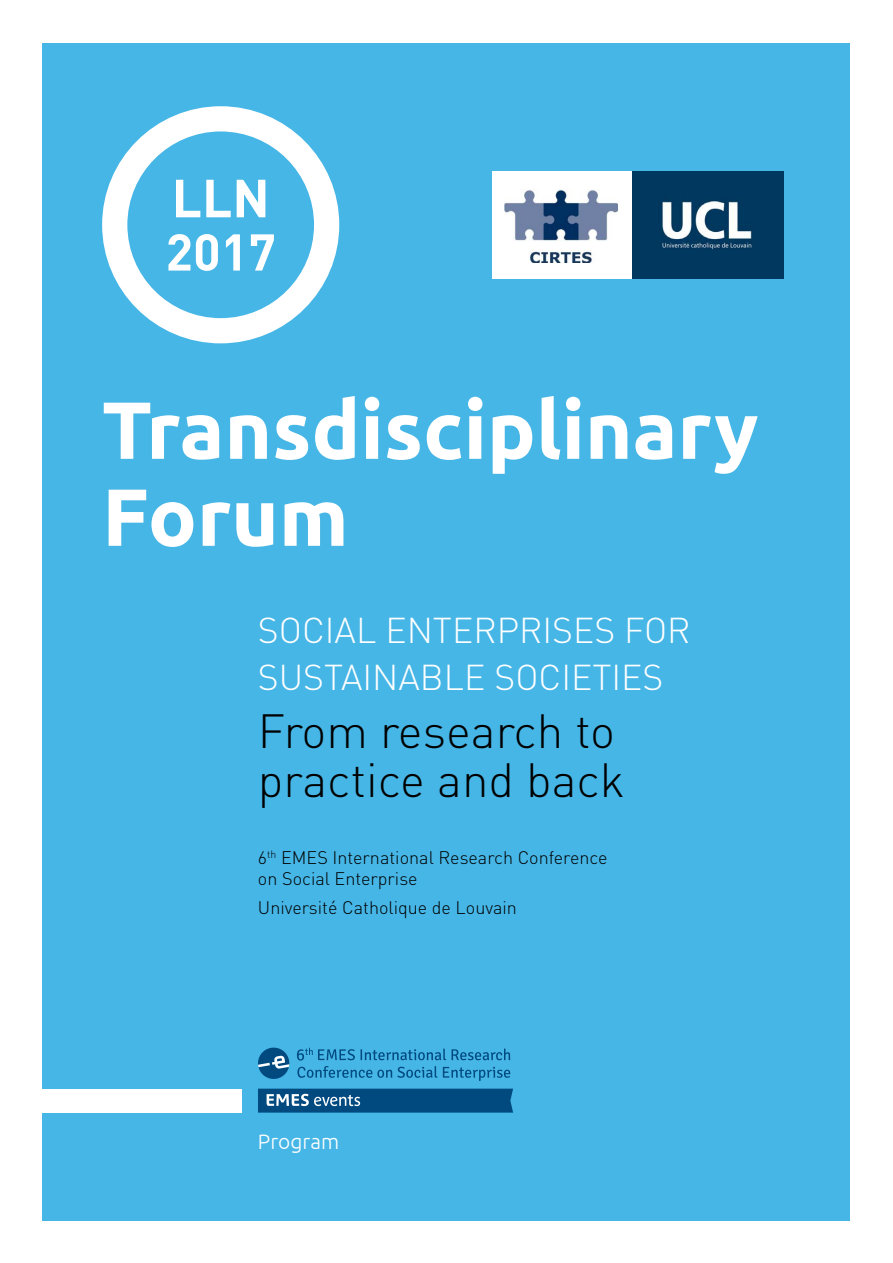
<style>
.page{position:relative;width:893px;height:1263px;background:#fff}
.page>*{position:absolute;margin:0;border:0;box-sizing:border-box;transform-origin:0 0}
.t1{font:700 81px/87px "Ubuntu";color:#fff}
.t2{font:700 52.8px "DIN";color:#fff}
.t3{font:700 50.85px "DIN";color:#fff}
.t4{font:300 47.4px/48.8px "DIN";color:#000}
.t5{font:300 35.55px/47.4px "DIN";color:#fff}
.t6{font:300 21px "Ubuntu";color:#fff}
.t7{font:300 18px/21.6px "DIN";color:#000}
</style>
<div class="page">
<div style="left:43px;top:43px;width:807px;height:1177px;background:#46b6e6"></div>
<svg style="left:111px;top:113px;width:219px;height:220px"></svg>
<div style="left:102px;top:106px;width:237px;height:237px;border:25px solid #fff;border-radius:50%"></div>
<svg style="left:361px;top:1048px;width:149px;height:12px"></svg>
<svg style="left:297px;top:1066px;width:140px;height:12px"></svg>
<svg style="left:443px;top:1067px;width:67px;height:14px"></svg>
<svg style="left:258px;top:1089px;width:255px;height:23px;background:#135789"></svg>
<svg style="left:297px;top:1048px;width:58px;height:12px"></svg>
<svg style="left:258px;top:1047px;width:32px;height:32px"></svg>
<img style="left:632px;top:171px;width:151px;height:108px">
<div style="left:492px;top:171px;width:140px;height:108px;background:#fff"></div>
<img style="left:505px;top:189px;width:113px;height:74px">
<div style="left:43px;top:1089px;width:199px;height:23px;background:#fff"></div>
<h2 class="t2" style="left:172px;top:164px;width:100px">LLN</h2>
<h3 class="t3" style="left:165px;top:219px;width:112px">2017</h3>
<h1 class="t1" style="left:102px;top:385px;width:658px">Transdisciplinary<br>Forum</h1>
<h3 class="t5" style="left:258px;top:606px;width:434px">SOCIAL ENTERPRISES FOR<br>SUSTAINABLE SOCIETIES</h3>
<h3 class="t4" style="left:258px;top:706px;width:368px">From research to practice and back</h3>
<p class="t7" style="left:258px;top:846px;width:351px">6<sup>th</sup> EMES International Research Conference on Social Enterprise</p>
<p class="t7" style="left:258px;top:897px;width:260px">Université Catholique de Louvain</p>
<p class="t6" style="left:258px;top:1129px;width:83px">Program</p>
</div>
